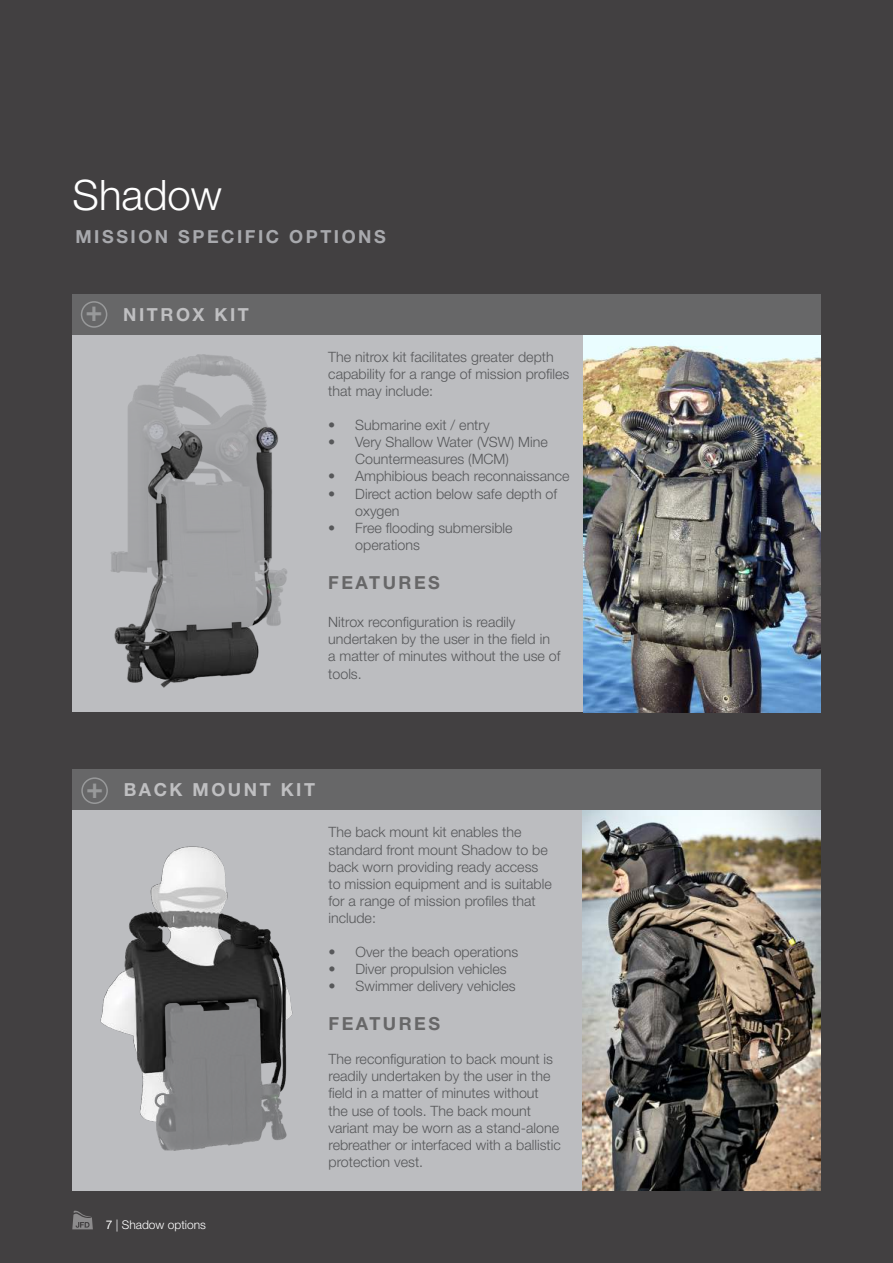
<style>
.page{position:relative;width:893px;height:1263px;background:#424041}
.page>*{position:absolute;margin:0;border:0;box-sizing:border-box;transform-origin:0 0}
.t1{font:300 42px "Helvetica Neue LT Pro";color:#fff}
.t2{font:700 18px "Helvetica Neue LT Pro";letter-spacing:.14em;color:#bfbfc1}
.t3{font:700 18px "Helvetica Neue LT Pro";letter-spacing:.14em;color:#a8a9ad}
.t4{font:700 18px "Helvetica Neue LT Pro";letter-spacing:.14em;color:#676768}
.t5{font:300 14.25px/17.1px "Helvetica Neue LT Pro";color:#57585a}
.t6{font:300 12px "Helvetica Neue LT Pro";color:#fff}
.s1{font-size:28.5px;color:#98999a}
.s2{font-weight:400}
</style>
<div class="page">
<div style="left:72px;top:333px;width:749px;height:379px;background:#bcbdc0"></div>
<img style="left:111px;top:354px;width:176px;height:334px">
<img style="left:583px;top:335px;width:238px;height:377px">
<div style="left:72px;top:294px;width:749px;height:41px;background:#676768"></div>
<div style="left:81px;top:301px;width:26px;height:27px;border:2px solid #98999a;border-radius:50%"></div>
<div style="left:72px;top:808px;width:749px;height:382px;background:#bcbdc0"></div>
<img style="left:583px;top:810px;width:238px;height:381px">
<div style="left:72px;top:769px;width:749px;height:41px;background:#676768"></div>
<div style="left:81px;top:777px;width:27px;height:27px;border:2px solid #98999a;border-radius:50%"></div>
<img style="left:100px;top:846px;width:193px;height:305px">
<svg style="left:72px;top:1211px;width:21px;height:18px"></svg>
<h1 class="t1" style="left:73px;top:169px;width:151px">Shadow</h1>
<p class="t3" style="left:75px;top:225px;width:312px">MISSION SPECIFIC OPTIONS</p>
<p class="t2" style="left:86px;top:303px;width:165px"><span class="s1">+</span> NITROX KIT</p>
<p class="t5" style="left:328px;top:348px;width:242px">The nitrox kit facilitates greater depth capability for a range of mission profiles that may include:</p>
<p class="t5" style="left:328px;top:416px;width:163px">• Submarine exit / entry</p>
<p class="t5" style="left:355px;top:433px;width:194px;text-indent:-27px">• Very Shallow Water (VSW) Mine<br>Countermeasures (MCM)</p>
<p class="t5" style="left:328px;top:467px;width:243px">• Amphibious beach reconnaissance</p>
<p class="t5" style="left:355px;top:485px;width:203px;text-indent:-27px">• Direct action below safe depth of oxygen</p>
<p class="t5" style="left:355px;top:519px;width:159px;text-indent:-27px">• Free flooding submersible operations</p>
<p class="t4" style="left:328px;top:571px;width:113px">FEATURES</p>
<p class="t5" style="left:328px;top:613px;width:234px">Nitrox reconfiguration is readily undertaken by the user in the field in a matter of minutes without the use of tools.</p>
<p class="t2" style="left:86px;top:778px;width:231px"><span class="s1">+</span> BACK MOUNT KIT</p>
<p class="t5" style="left:328px;top:823px;width:225px">The back mount kit enables the standard front mount Shadow to be back worn providing ready access to mission equipment and is suitable for a range of mission profiles that include:</p>
<p class="t5" style="left:328px;top:943px;width:191px">• Over the beach operations</p>
<p class="t5" style="left:328px;top:960px;width:180px">• Diver propulsion vehicles</p>
<p class="t5" style="left:328px;top:977px;width:189px">• Swimmer delivery vehicles</p>
<p class="t4" style="left:328px;top:1012px;width:113px">FEATURES</p>
<p class="t5" style="left:328px;top:1050px;width:234px">The reconfiguration to back mount is readily undertaken by the user in the field in a matter of minutes without the use of tools. The back mount variant may be worn as a stand-alone rebreather or interfaced with a ballistic protection vest.</p>
<p class="t6" style="left:106px;top:1217px;width:102px"><span class="s2">7</span> | Shadow options</p>
</div>
